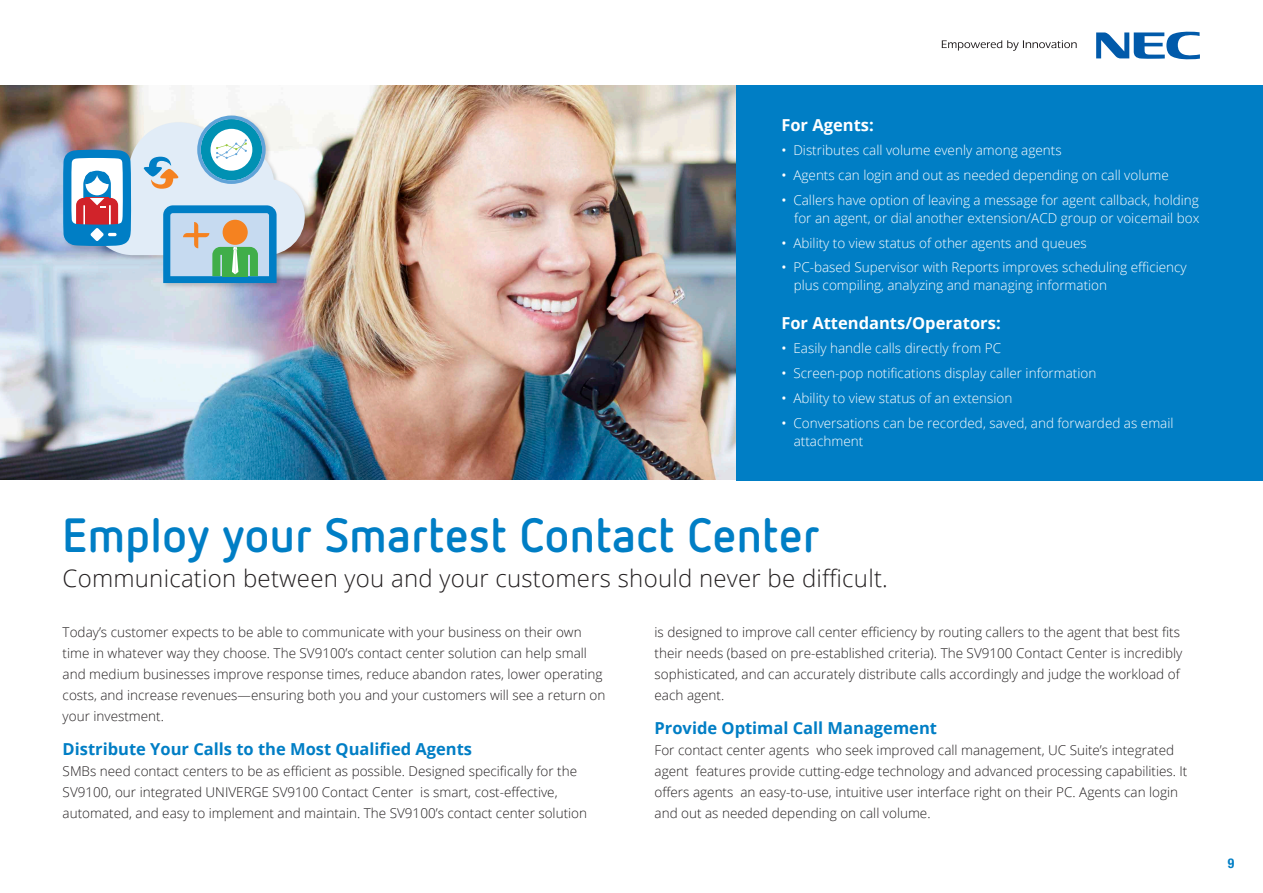
<style>
.page{position:relative;width:1263px;height:893px;background:#fff}
.page>*{position:absolute;margin:0;border:0;box-sizing:border-box;transform-origin:0 0}
.t1{font:700 48px "Netto OT";letter-spacing:.01em;color:#007ec5}
.t2{font:300 24px "Open Sans";letter-spacing:.01em;color:#231f20}
.t3{font:700 16.5px "Open Sans";color:#007ec5}
.t4{font:700 16.5px "Open Sans";color:#fff}
.t5{font:300 13.5px/21px "Open Sans";color:#231f20}
.t6{font:300 13.5px/18px "Open Sans";color:#fff}
.t7{font:700 condensed 13.5px "Helvetica Neue LT Pro";color:#007ec5}
.s1{font-weight:400}
</style>
<div class="page">
<svg style="left:942px;top:40px;width:135px;height:11px"></svg>
<svg style="left:1096px;top:31px;width:104px;height:29px"></svg>
<img style="left:305px;top:85px;width:432px;height:395px">
<div style="left:62px;top:114px;width:249px;height:175px;background:#231f20;opacity:.17"></div>
<img style="left:0;top:85px;width:305px;height:395px">
<div style="left:737px;top:85px;width:526px;height:396px;background:#007ec5"></div>
<p class="t4" style="left:781px;top:113px;width:94px">For Agents:</p>
<p class="t6" style="left:781px;top:141px;width:282px"><span class="s1">•</span> Distributes call volume evenly among agents</p>
<p class="t6" style="left:781px;top:166px;width:389px"><span class="s1">•</span> Agents can login and out as needed depending on call volume</p>
<p class="t6" style="left:781px;top:191px;width:420px;text-align:right"><span class="s1">•</span> Callers have option of leaving a message for agent callback, holding for an agent, or dial another extension/ACD group or voicemail box</p>
<p class="t6" style="left:781px;top:233px;width:307px"><span class="s1">•</span> Ability to view status of other agents and queues</p>
<p class="t6" style="left:794px;top:258px;width:395px;text-indent:-12px"><span class="s1">•</span> PC-based Supervisor with Reports improves scheduling efficiency plus compiling, analyzing and managing information</p>
<p class="t4" style="left:781px;top:311px;width:221px">For Attendants/Operators:</p>
<p class="t6" style="left:781px;top:339px;width:221px"><span class="s1">•</span> Easily handle calls directly from PC</p>
<p class="t6" style="left:781px;top:364px;width:317px"><span class="s1">•</span> Screen-pop notifications display caller information</p>
<p class="t6" style="left:781px;top:389px;width:233px"><span class="s1">•</span> Ability to view status of an extension</p>
<p class="t6" style="left:794px;top:413px;width:381px;text-indent:-12px"><span class="s1">•</span> Conversations can be recorded, saved, and forwarded as email attachment</p>
<p class="t1" style="left:63px;top:505px;width:759px">Employ your Smartest Contact Center</p>
<p class="t2" style="left:63px;top:562px;width:827px">Communication between you and your customers should never be difficult.</p>
<p class="t5" style="left:63px;top:621px;width:544px">Today’s customer expects to be able to communicate with your business on their own time in whatever way they choose. The SV9100’s contact center solution can help small and medium businesses improve response times, reduce abandon rates, lower operating costs, and increase revenues—ensuring both you and your customers will see a return on your investment.</p>
<p class="t3" style="left:63px;top:737px;width:411px">Distribute Your Calls to the Most Qualified Agents</p>
<p class="t5" style="left:63px;top:760px;width:526px">SMBs need contact centers to be as efficient as possible. Designed specifically for the<br>SV9100, our integrated UNIVERGE SV9100 Contact Center is smart, cost-effective, automated, and easy to implement and maintain. The SV9100’s contact center solution</p>
<p class="t5" style="left:654px;top:621px;width:529px">is designed to improve call center efficiency by routing callers to the agent that best fits their needs (based on pre-established criteria). The SV9100 Contact Center is incredibly sophisticated, and can accurately distribute calls accordingly and judge the workload of each agent.</p>
<p class="t3" style="left:654px;top:716px;width:284px">Provide Optimal Call Management</p>
<p class="t5" style="left:654px;top:739px;width:534px">For contact center agents who seek improved call management, UC Suite’s integrated agent features provide cutting-edge technology and advanced processing capabilities. It offers agents an easy-to-use, intuitive user interface right on their PC. Agents can login and out as needed depending on call volume.</p>
<p class="t7" style="left:1228px;top:855px;width:8px">9</p>
</div>
